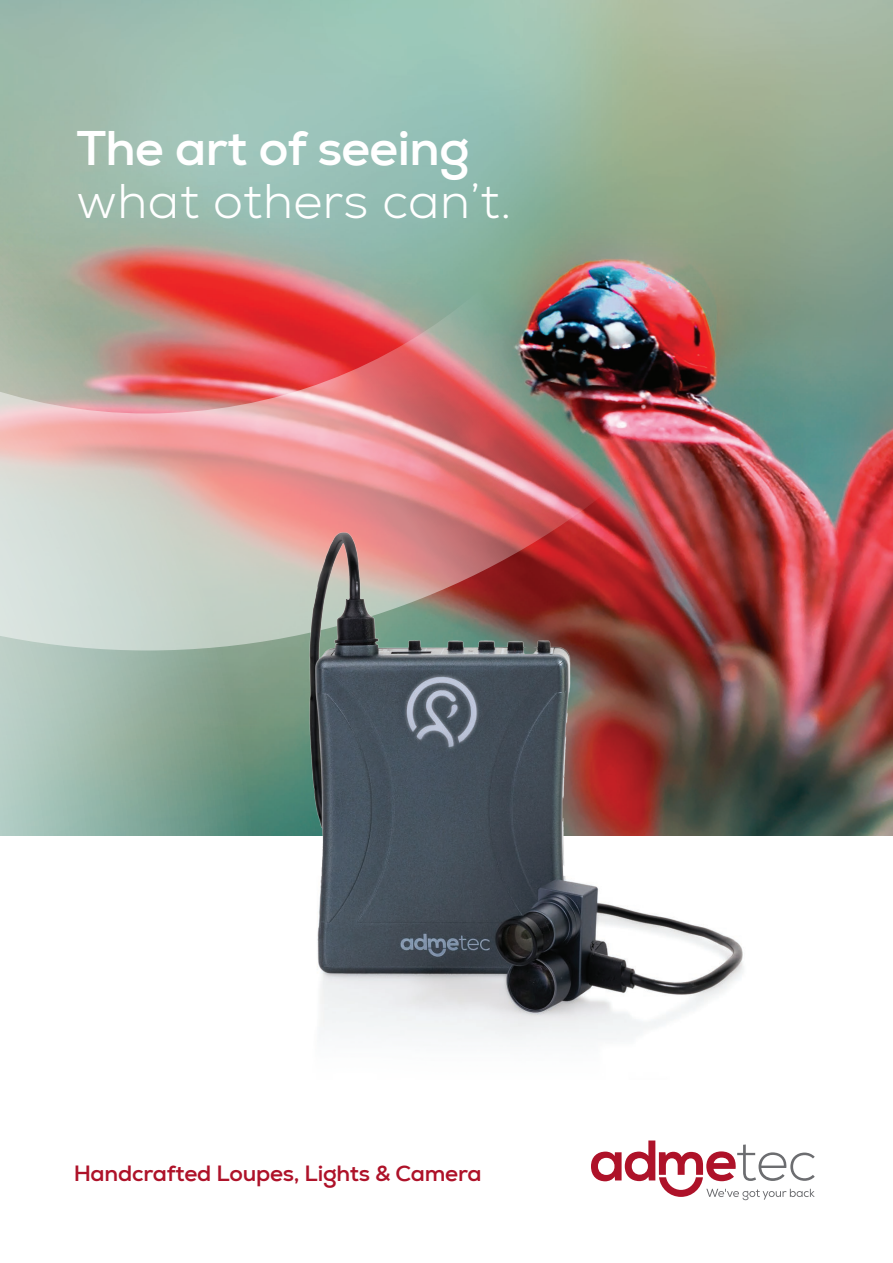
<style>
.page{position:relative;width:893px;height:1263px;background:#fff}
.page>*{position:absolute;margin:0;border:0;box-sizing:border-box;transform-origin:0 0}
.t1{font:300 49.5px "Nexa";letter-spacing:.01em;color:#fff}
.t2{font:700 49.5px "Nexa";letter-spacing:-.01em;color:#fff}
.t3{font:700 22.5px "Nexa";letter-spacing:-.01em;color:#ae1229}
</style>
<div class="page">
<img style="left:0;top:0;width:890px;height:650px">
<svg style="left:591px;top:1143px;width:224px;height:57px"></svg>
<img style="left:0;top:495px;width:869px;height:648px">
<p class="t2" style="left:77px;top:117px;width:395px">The art of seeing</p>
<p class="t1" style="left:77px;top:171px;width:436px">what others can’t.</p>
<p class="t3" style="left:74px;top:1159px;width:409px">Handcrafted Loupes, Lights &amp; Camera</p>
</div>
